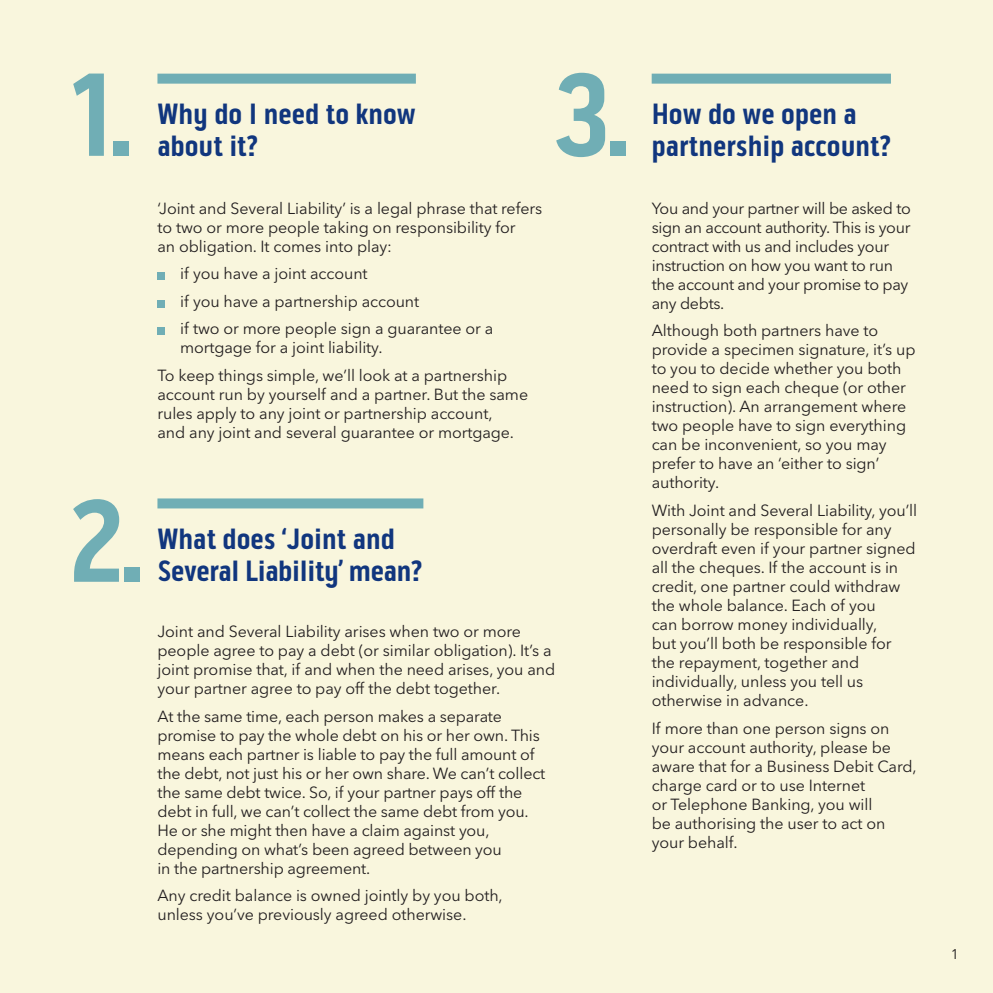
<style>
.page{position:relative;width:993px;height:993px;background:#fff}
.page>*{position:absolute;margin:0;border:0;box-sizing:border-box;transform-origin:0 0}
.t1{font:700 121px "Bo S Pill Gothic";color:#70aeb5}
.t2{font:700 30px/32px "Bo S Pill Gothic";color:#11367e}
.body_copy{font:16px/19px "Avenir Next LT Pro";letter-spacing:-.005em;color:#231f20}
.t3{font:14px "Avenir Next LT Pro";color:#231f20}
</style>
<div class="page">
<div style="left:0;top:0;width:992px;height:992px;background:#f9f6dd"></div>
<div style="left:157px;top:272px;width:7px;height:7px;background:#70aeb5"></div>
<div style="left:157px;top:300px;width:7px;height:7px;background:#70aeb5"></div>
<div style="left:157px;top:327px;width:7px;height:7px;background:#70aeb5"></div>
<div style="left:157px;top:74px;width:259px;height:10px;background:#70aeb5"></div>
<div style="left:157px;top:498px;width:266px;height:10px;background:#70aeb5"></div>
<div style="left:651px;top:74px;width:239px;height:10px;background:#70aeb5"></div>
<p class="t1" style="left:70px;top:43px;width:67px">1.</p>
<p class="t2" style="left:157px;top:98px;width:260px">Why do I need to know about it?</p>
<p class="t1" style="left:553px;top:43px;width:82px">3.</p>
<p class="body_copy" style="left:157px;top:198px;width:386px">‘Joint and Several Liability’ is a legal phrase that refers to two or more people taking on responsibility for<br>an obligation. It comes into play:</p>
<p class="body_copy" style="left:180px;top:264px;width:189px">if you have a joint account</p>
<p class="body_copy" style="left:180px;top:291px;width:240px">if you have a partnership account</p>
<p class="body_copy" style="left:180px;top:319px;width:314px">if two or more people sign a guarantee or a mortgage for a joint liability.</p>
<p class="body_copy" style="left:157px;top:365px;width:372px">To keep things simple, we’ll look at a partnership account run by yourself and a partner. But the same rules apply to any joint or partnership account,<br>and any joint and several guarantee or mortgage.</p>
<p class="t1" style="left:68px;top:469px;width:81px">2.</p>
<p class="t2" style="left:157px;top:522px;width:266px">What does ‘Joint and<br>Several Liability’ mean?</p>
<p class="body_copy" style="left:157px;top:621px;width:399px">Joint and Several Liability arises when two or more people agree to pay a debt (or similar obligation). It’s a joint promise that, if and when the need arises, you and your partner agree to pay off the debt together.</p>
<p class="body_copy" style="left:157px;top:706px;width:389px">At the same time, each person makes a separate promise to pay the whole debt on his or her own. This means each partner is liable to pay the full amount of the debt, not just his or her own share. We can’t collect the same debt twice. So, if your partner pays off the debt in full, we can’t collect the same debt from you.<br>He or she might then have a claim against you, depending on what’s been agreed between you<br>in the partnership agreement.</p>
<p class="body_copy" style="left:157px;top:885px;width:347px">Any credit balance is owned jointly by you both, unless you’ve previously agreed otherwise.</p>
<p class="t2" style="left:651px;top:98px;width:207px">How do we open a</p>
<p class="t2" style="left:651px;top:130px;width:241px">partnership account?</p>
<p class="body_copy" style="left:651px;top:198px;width:261px">You and your partner will be asked to sign an account authority. This is your contract with us and includes your instruction on how you want to run the account and your promise to pay any debts.</p>
<p class="body_copy" style="left:651px;top:321px;width:265px">Although both partners have to provide a specimen signature, it’s up to you to decide whether you both need to sign each cheque (or other instruction). An arrangement where two people have to sign everything can be inconvenient, so you may prefer to have an ‘either to sign’ authority.</p>
<p class="body_copy" style="left:651px;top:500px;width:267px">With Joint and Several Liability, you’ll personally be responsible for any overdraft even if your partner signed all the cheques. If the account is in credit, one partner could withdraw the whole balance. Each of you<br>can borrow money individually,<br>but you’ll both be responsible for the repayment, together and individually, unless you tell us otherwise in advance.</p>
<p class="body_copy" style="left:651px;top:718px;width:266px">If more than one person signs on your account authority, please be aware that for a Business Debit Card, charge card or to use Internet<br>or Telephone Banking, you will<br>be authorising the user to act on your behalf.</p>
<p class="t3" style="left:950px;top:945px;width:10px">1</p>
</div>
